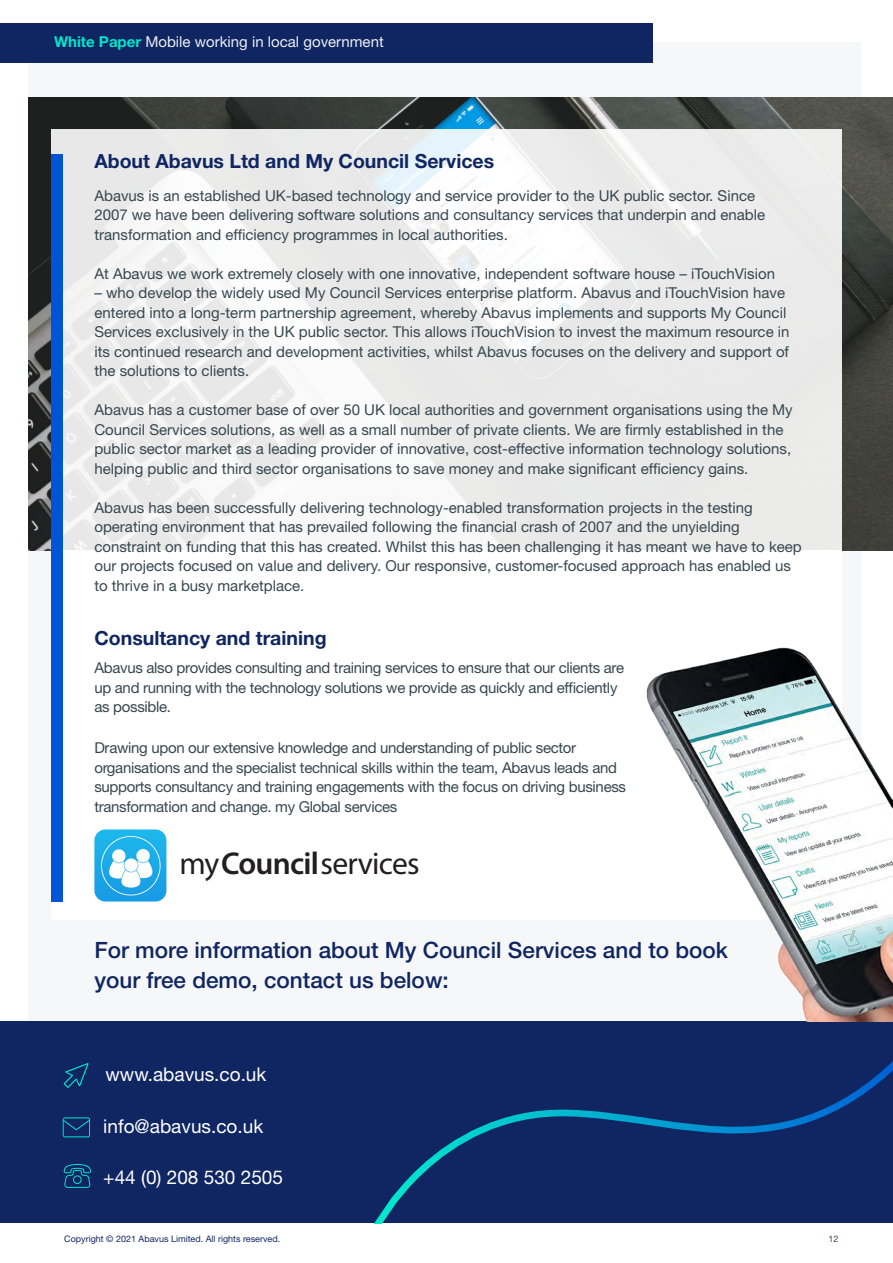
<style>
.page{position:relative;width:893px;height:1263px;background:#fff}
.page>*{position:absolute;margin:0;border:0;box-sizing:border-box;transform-origin:0 0}
.t1{font:31.65px "Myriad Pro";letter-spacing:-.025em;color:#231f20}
.t2{font:500 22.5px/30px "Helvetica Neue LT Std";color:#102663}
.Subheadings{font:700 19.5px "Helvetica Neue LT Std";color:#102663}
.t3{font:19.05px "Helvetica Neue LT Std";color:#fff}
.Body_Copy{font:15px/19.5px "Helvetica Neue LT Std";color:#37474f}
.Body_Copy-2{font:15px/19.5px "Helvetica Neue LT Std";letter-spacing:-.02em;color:#37474f}
.t4{font:15px "Helvetica Neue LT Std";color:#eceff1}
.t5{font:9px "Helvetica Neue LT Std";color:#102663}
.Body_Copy-3{font:9px "Helvetica Neue LT Std";color:#37474f}
.s1{font-weight:700;color:#00e7cc}
.s2{font-weight:600}
</style>
<div class="page">
<div style="left:29px;top:43px;width:832px;height:1111px;background:#f5f7f8"></div>
<div style="left:0;top:23px;width:653px;height:39px;background:#102663"></div>
<div style="left:0;top:1021px;width:893px;height:202px;background:#102663"></div>
<svg style="left:374px;top:1061px;width:519px;height:162px"></svg>
<svg style="left:64px;top:1063px;width:25px;height:25px"></svg>
<svg style="left:64px;top:1164px;width:27px;height:24px"></svg>
<svg style="left:63px;top:1117px;width:27px;height:20px"></svg>
<img style="left:29px;top:98px;width:864px;height:453px">
<svg style="left:51px;top:129px;width:791px;height:422px;fill:#eaeaea"></svg>
<div style="left:51px;top:551px;width:791px;height:369px;background:#fff"></div>
<div style="left:51px;top:154px;width:11px;height:747px;background:#0054d6"></div>
<img style="left:94px;top:829px;width:72px;height:72px">
<img style="left:646px;top:647px;width:247px;height:375px">
<p class="t4" style="left:54px;top:33px;width:331px"><span class="s1">White Paper</span> Mobile working in local government</p>
<p class="Subheadings" style="left:94px;top:149px;width:401px">About Abavus Ltd and My Council Services</p>
<p class="Body_Copy" style="left:94px;top:185px;width:672px">Abavus is an established UK-based technology and service provider to the UK public sector. Since<br>2007 we have been delivering software solutions and consultancy services that underpin and enable transformation and efficiency programmes in local authorities.</p>
<p class="Body_Copy" style="left:94px;top:263px;width:682px">At Abavus we work extremely closely with one innovative, independent software house – iTouchVision</p>
<p class="Body_Copy" style="left:94px;top:283px;width:697px">– who develop the widely used My Council Services enterprise platform. Abavus and iTouchVision have entered into a long-term partnership agreement, whereby Abavus implements and supports My Council Services exclusively in the UK public sector. This allows iTouchVision to invest the maximum resource in its continued research and development activities, whilst Abavus focuses on the delivery and support of the solutions to clients.</p>
<p class="Body_Copy" style="left:94px;top:400px;width:700px">Abavus has a customer base of over 50 UK local authorities and government organisations using the My Council Services solutions, as well as a small number of private clients. We are firmly established in the public sector market as a leading provider of innovative, cost-effective information technology solutions, helping public and third sector organisations to save money and make significant efficiency gains.</p>
<p class="Body_Copy" style="left:94px;top:497px;width:709px">Abavus has been successfully delivering technology-enabled transformation projects in the testing operating environment that has prevailed following the financial crash of 2007 and the unyielding constraint on funding that this has created. Whilst this has been challenging it has meant we have to keep our projects focused on value and delivery. Our responsive, customer-focused approach has enabled us to thrive in a busy marketplace.</p>
<p class="Subheadings" style="left:94px;top:626px;width:234px">Consultancy and training</p>
<p class="Body_Copy-2" style="left:94px;top:658px;width:531px">Abavus also provides consulting and training services to ensure that our clients are up and running with the technology solutions we provide as quickly and efficiently as possible.</p>
<p class="Body_Copy-2" style="left:94px;top:738px;width:533px">Drawing upon our extensive knowledge and understanding of public sector organisations and the specialist technical skills within the team, Abavus leads and supports consultancy and training engagements with the focus on driving business transformation and change. my Global services</p>
<p class="t1" style="left:179px;top:770px;width:229px">my<span class="s2">Global</span>services</p>
<p class="t1" style="left:179px;top:843px;width:242px">my<span class="s2">Council</span>services</p>
<p class="t2" style="left:94px;top:935px;width:635px">For more information about My Council Services and to book your free demo, contact us below:</p>
<p class="t3" style="left:106px;top:1062px;width:162px">www.abavus.co.uk</p>
<p class="t3" style="left:103px;top:1115px;width:161px">info@abavus.co.uk</p>
<p class="t3" style="left:103px;top:1166px;width:181px">+44 (0) 208 530 2505</p>
<p class="t5" style="left:64px;top:1233px;width:217px">Copyright © 2021 Abavus Limited. All rights reserved.</p>
<p class="Body_Copy-3" style="left:828px;top:1234px;width:12px">12</p>
</div>
